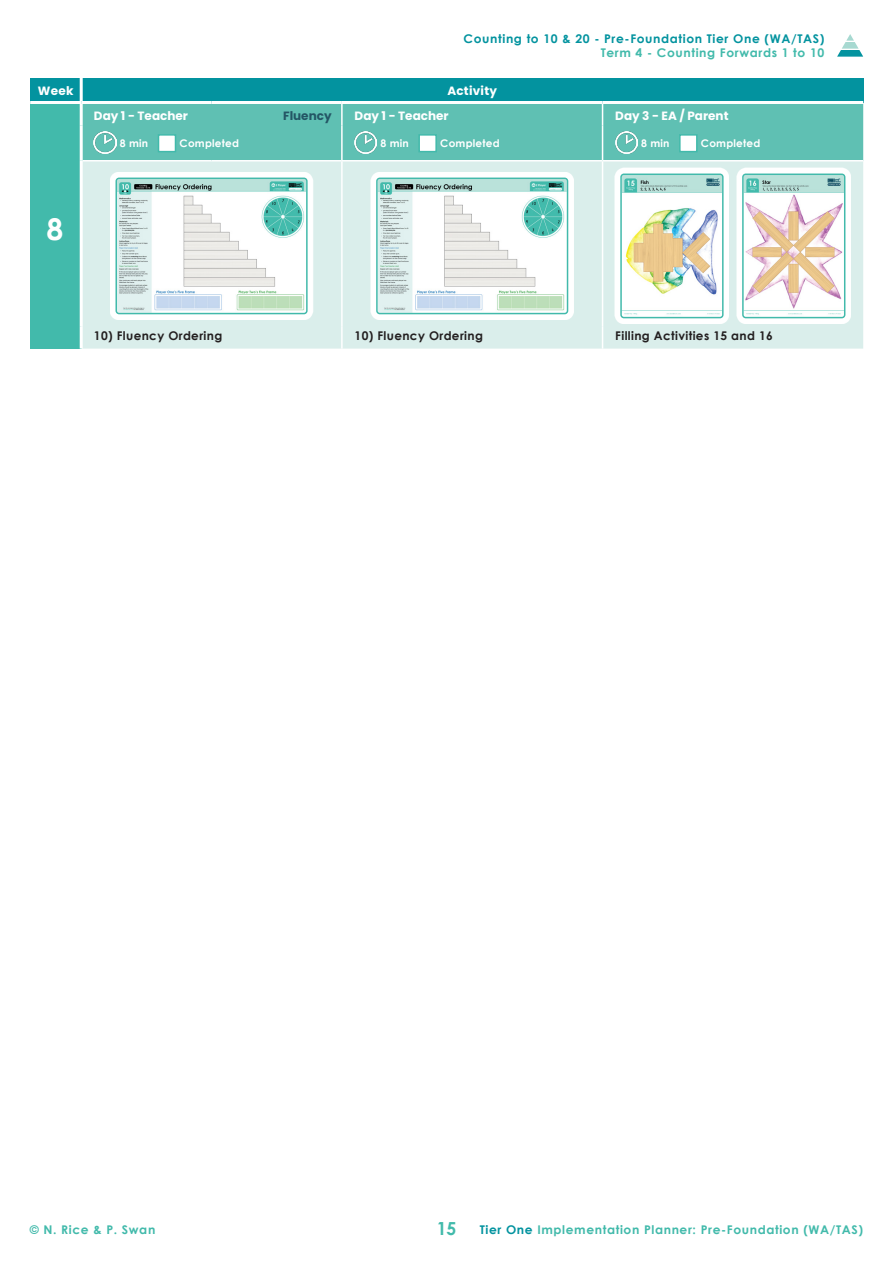
<style>
.page{position:relative;width:893px;height:1263px;background:#fff}
.page>*{position:absolute;margin:0;border:0;box-sizing:border-box;transform-origin:0 0}
.t1{font:700 30px "Century Gothic";color:#fff}
.t2{font:700 18px "Century Gothic";color:#42baab}
.Header__right__col{font:700 12px "Century Gothic";letter-spacing:.05em;color:#42baab}
.Game_Title_in_Table{font:700 12px "Century Gothic";letter-spacing:.03em;color:#231f20}
.Header__right__darkercol{font:700 12px "Century Gothic";letter-spacing:.05em;color:#03939f}
.Table_Heading_Smaller{font:700 12px "Poppins";color:#fff}
.Table_Heading{font:700 12px "Poppins";letter-spacing:.02em;color:#fff}
.Table_Heading_Smaller-2{font:700 12px "Poppins";color:#245665}
.Time___Completed_Text{font:700 10.5px "Century Gothic";letter-spacing:.02em;color:#fff}
.s1{color:#03939f}
</style>
<div class="page">
<div style="left:30px;top:78px;width:51px;height:24px;background:#03939f"></div>
<div style="left:81px;top:78px;width:782px;height:24px;background:#03939f"></div>
<div style="left:30px;top:102px;width:51px;height:247px;background:#42baab"></div>
<div style="left:83px;top:104px;width:780px;height:56px;background:#5fc0b3"></div>
<div style="left:83px;top:161px;width:780px;height:188px;background:#daeeeb"></div>
<hr style="left:80px;top:78px;width:3px;height:23px;background:#fff">
<hr style="left:80px;top:126px;width:3px;height:35px;background:#fff">
<hr style="left:80px;top:161px;width:3px;height:166px;background:#fff">
<hr style="left:80px;top:327px;width:3px;height:22px;background:#fff">
<hr style="left:80px;top:104px;width:3px;height:22px;background:#fff">
<hr style="left:81px;top:101px;width:131px;height:3px;background:#fff">
<hr style="left:212px;top:101px;width:130px;height:3px;background:#fff">
<hr style="left:342px;top:101px;width:261px;height:3px;background:#fff">
<hr style="left:603px;top:101px;width:260px;height:3px;background:#fff">
<hr style="left:341px;top:104px;width:2px;height:22px;background:#fff">
<svg style="left:602px;top:104px;width:1px;height:22px"></svg>
<hr style="left:30px;top:101px;width:51px;height:3px;background:#fff">
<hr style="left:341px;top:126px;width:2px;height:34px;background:#fff">
<hr style="left:602px;top:126px;width:1px;height:34px;background:#fff">
<hr style="left:341px;top:161px;width:2px;height:166px;background:#fff">
<hr style="left:602px;top:161px;width:1px;height:166px;background:#fff">
<hr style="left:341px;top:327px;width:2px;height:22px;background:#fff">
<svg style="left:602px;top:327px;width:1px;height:22px"></svg>
<img style="left:94px;top:132px;width:22px;height:22px">
<div style="left:158px;top:134px;width:18px;height:18px;background:#fff;border:2px solid #42baab"></div>
<img style="left:355px;top:132px;width:22px;height:22px">
<div style="left:418px;top:134px;width:19px;height:18px;background:#fff;border:2px solid #42baab"></div>
<img style="left:615px;top:132px;width:22px;height:22px">
<div style="left:679px;top:134px;width:19px;height:18px;background:#fff;border:2px solid #42baab"></div>
<div style="left:110px;top:172px;width:203px;height:148px;background:#fff"></div>
<img style="left:118px;top:181px;width:187px;height:130px">
<div style="left:115px;top:178px;width:193px;height:136px;border:2px solid #42baab;border-radius:3px"></div>
<svg style="left:371px;top:172px;width:203px;height:148px"></svg>
<img style="left:379px;top:181px;width:186px;height:130px">
<div style="left:376px;top:178px;width:192px;height:136px;border:2px solid #42baab;border-radius:3px"></div>
<div style="left:615px;top:168px;width:114px;height:156px;background:#fff"></div>
<img style="left:623px;top:177px;width:98px;height:138px">
<div style="left:620px;top:174px;width:104px;height:144px;border:2px solid #42baab;border-radius:3px"></div>
<div style="left:736px;top:168px;width:115px;height:156px;background:#fff"></div>
<img style="left:745px;top:177px;width:97px;height:138px">
<div style="left:742px;top:174px;width:103px;height:144px;border:2px solid #42baab;border-radius:3px"></div>
<svg style="left:837px;top:34px;width:26px;height:23px"></svg>
<p class="Header__right__darkercol" style="left:464px;top:30px;width:362px">Counting to 10 &amp; 20 - Pre-Foundation Tier One (WA/TAS)</p>
<p class="Table_Heading" style="left:38px;top:84px;width:37px">Week</p>
<p class="Table_Heading" style="left:447px;top:84px;width:51px">Activity</p>
<p class="Header__right__col" style="left:601px;top:43px;width:225px">Term 4 - Counting Forwards 1 to 10</p>
<p class="t1" style="left:47px;top:206px;width:18px">8</p>
<p class="Table_Heading_Smaller" style="left:94px;top:109px;width:96px">Day 1 - Teacher</p>
<p class="Table_Heading_Smaller-2" style="left:283px;top:109px;width:50px">Fluency</p>
<p class="Table_Heading_Smaller" style="left:355px;top:109px;width:96px">Day 1 - Teacher</p>
<p class="Table_Heading_Smaller" style="left:615px;top:109px;width:115px">Day 3 - EA / Parent</p>
<p class="Time___Completed_Text" style="left:120px;top:135px;width:30px">8 min</p>
<p class="Time___Completed_Text" style="left:180px;top:135px;width:61px">Completed</p>
<p class="Time___Completed_Text" style="left:380px;top:135px;width:30px">8 min</p>
<p class="Time___Completed_Text" style="left:440px;top:135px;width:61px">Completed</p>
<p class="Time___Completed_Text" style="left:641px;top:135px;width:30px">8 min</p>
<p class="Time___Completed_Text" style="left:701px;top:135px;width:61px">Completed</p>
<p class="Game_Title_in_Table" style="left:94px;top:327px;width:130px">10) Fluency Ordering</p>
<p class="Game_Title_in_Table" style="left:355px;top:327px;width:130px">10) Fluency Ordering</p>
<p class="Game_Title_in_Table" style="left:615px;top:327px;width:159px">Filling Activities 15 and 16</p>
<p class="Header__right__col" style="left:30px;top:1220px;width:127px">© N. Rice &amp; P. Swan</p>
<h2 class="t2" style="left:437px;top:1215px;width:21px">15</h2>
<p class="Header__right__col" style="left:480px;top:1220px;width:385px"><span class="s1">Tier One</span> Implementation Planner: Pre-Foundation (WA/TAS)</p>
</div>
